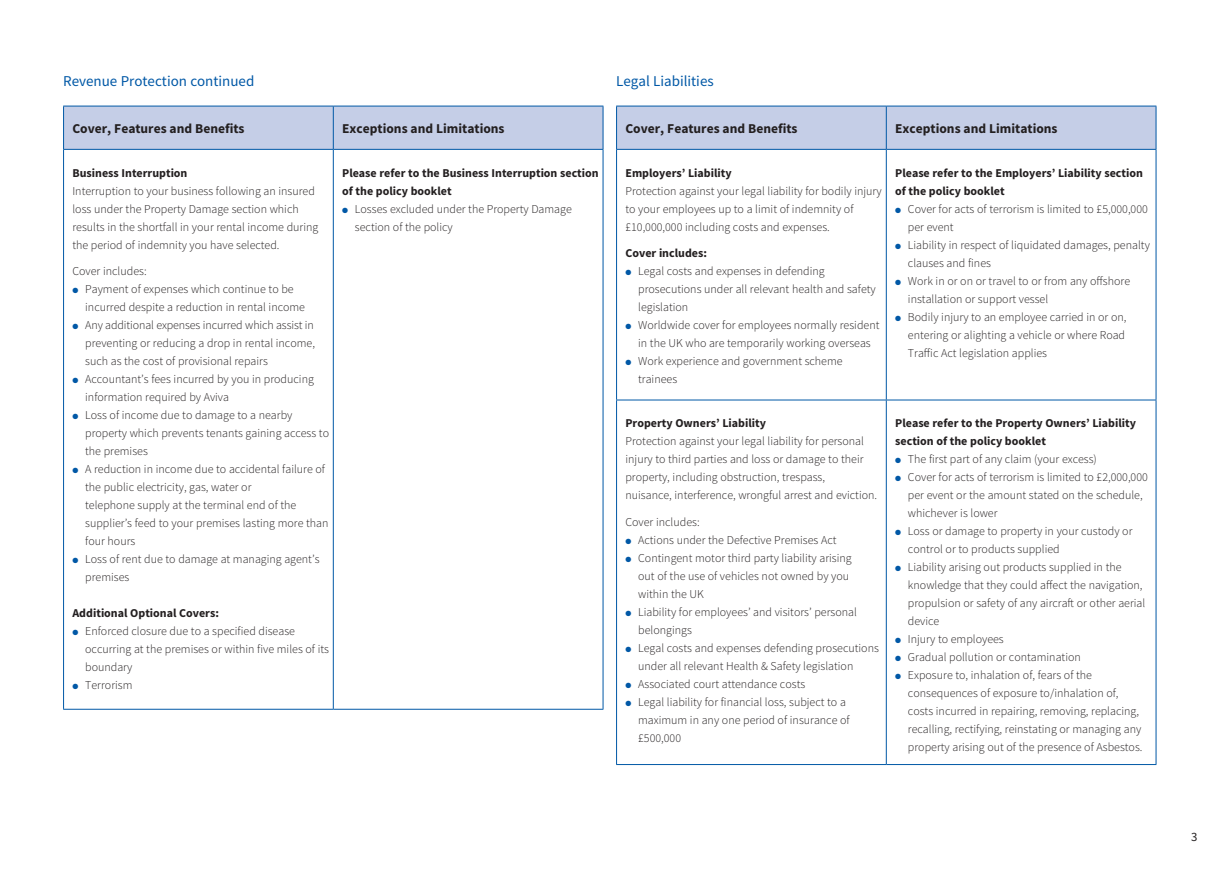
<style>
.page{position:relative;width:1226px;height:875px;background:#fff}
.page>*{position:absolute;margin:0;border:0;box-sizing:border-box;transform-origin:0 0}
.t1{font:15px "Source Sans Pro";color:#0158a6}
.t2{font:700 13.5px "Source Sans Pro";color:#231f20}
.t3{font:12.75px "Source Sans Pro";color:#231f20}
.t4{font:300 12px/18px "Source Sans Pro";color:#231f20}
.t5{font:700 12px/18px "Source Sans Pro";color:#231f20}
.s1{color:#0158a6}
</style>
<div class="page">
<div style="left:64px;top:107px;width:538px;height:42px;background:#c5cee7"></div>
<hr style="left:63px;top:106px;width:270px;height:1px;background:#0158a6">
<hr style="left:63px;top:106px;width:1px;height:43px;background:#0158a6">
<hr style="left:333px;top:106px;width:270px;height:1px;background:#0158a6">
<hr style="left:333px;top:106px;width:1px;height:43px;background:#0158a6">
<hr style="left:602px;top:106px;width:1px;height:43px;background:#0158a6">
<hr style="left:63px;top:149px;width:270px;height:1px;background:#0158a6">
<hr style="left:63px;top:150px;width:1px;height:559px;background:#0158a6">
<hr style="left:333px;top:149px;width:270px;height:1px;background:#0158a6">
<hr style="left:333px;top:150px;width:1px;height:559px;background:#0158a6">
<hr style="left:602px;top:150px;width:1px;height:559px;background:#0158a6">
<hr style="left:63px;top:709px;width:270px;height:1px;background:#0158a6">
<hr style="left:333px;top:709px;width:270px;height:1px;background:#0158a6">
<div style="left:617px;top:107px;width:538px;height:42px;background:#c5cee7"></div>
<hr style="left:616px;top:106px;width:270px;height:1px;background:#0158a6">
<hr style="left:616px;top:106px;width:1px;height:43px;background:#0158a6">
<hr style="left:886px;top:106px;width:270px;height:1px;background:#0158a6">
<hr style="left:886px;top:106px;width:1px;height:43px;background:#0158a6">
<hr style="left:1155px;top:106px;width:1px;height:43px;background:#0158a6">
<hr style="left:616px;top:149px;width:270px;height:1px;background:#0158a6">
<hr style="left:616px;top:150px;width:1px;height:250px;background:#0158a6">
<hr style="left:886px;top:149px;width:270px;height:1px;background:#0158a6">
<hr style="left:886px;top:150px;width:1px;height:250px;background:#0158a6">
<hr style="left:1155px;top:150px;width:1px;height:250px;background:#0158a6">
<hr style="left:616px;top:400px;width:270px;height:1px;background:#0158a6">
<hr style="left:616px;top:400px;width:1px;height:364px;background:#0158a6">
<hr style="left:886px;top:400px;width:270px;height:1px;background:#0158a6">
<hr style="left:886px;top:400px;width:1px;height:364px;background:#0158a6">
<hr style="left:1155px;top:400px;width:1px;height:364px;background:#0158a6">
<hr style="left:616px;top:764px;width:270px;height:1px;background:#0158a6">
<hr style="left:886px;top:764px;width:270px;height:1px;background:#0158a6">
<p class="t1" style="left:63px;top:71px;width:193px">Revenue Protection continued</p>
<p class="t2" style="left:72px;top:119px;width:174px">Cover, Features and Benefits</p>
<p class="t2" style="left:342px;top:119px;width:164px">Exceptions and Limitations</p>
<p class="t5" style="left:72px;top:164px;width:117px">Business Interruption</p>
<p class="t4" style="left:72px;top:182px;width:247px">Interruption to your business following an insured loss under the Property Damage section which results in the shortfall in your rental income during the period of indemnity you have selected.</p>
<p class="t4" style="left:72px;top:262px;width:76px">Cover includes:</p>
<p class="t4" style="left:85px;top:280px;width:221px;text-indent:-13px"><span class="s1">●</span> Payment of expenses which continue to be incurred despite a reduction in rental income</p>
<p class="t4" style="left:85px;top:316px;width:231px;text-align:justify;text-indent:-13px"><span class="s1">●</span> Any additional expenses incurred which assist in preventing or reducing a drop in rental income, such as the cost of provisional repairs</p>
<p class="t4" style="left:85px;top:370px;width:230px;text-indent:-13px"><span class="s1">●</span> Accountant’s fees incurred by you in producing information required by Aviva</p>
<p class="t4" style="left:85px;top:406px;width:245px;text-indent:-13px"><span class="s1">●</span> Loss of income due to damage to a nearby property which prevents tenants gaining access to the premises</p>
<p class="t4" style="left:85px;top:460px;width:245px;text-indent:-13px"><span class="s1">●</span> A reduction in income due to accidental failure of the public electricity, gas, water or<br>telephone supply at the terminal end of the supplier’s feed to your premises lasting more than four hours</p>
<p class="t4" style="left:85px;top:550px;width:236px;text-indent:-13px"><span class="s1">●</span> Loss of rent due to damage at managing agent’s premises</p>
<p class="t5" style="left:72px;top:604px;width:148px">Additional Optional Covers:</p>
<p class="t4" style="left:85px;top:622px;width:245px;text-indent:-13px"><span class="s1">●</span> Enforced closure due to a specified disease occurring at the premises or within five miles of its boundary</p>
<p class="t4" style="left:72px;top:676px;width:62px"><span class="s1">●</span> Terrorism</p>
<p class="t5" style="left:342px;top:164px;width:258px">Please refer to the Business Interruption section of the policy booklet</p>
<p class="t4" style="left:355px;top:200px;width:218px;text-indent:-13px"><span class="s1">●</span> Losses excluded under the Property Damage section of the policy</p>
<p class="t1" style="left:616px;top:71px;width:99px">Legal Liabilities</p>
<p class="t2" style="left:625px;top:119px;width:174px">Cover, Features and Benefits</p>
<p class="t2" style="left:895px;top:119px;width:164px">Exceptions and Limitations</p>
<p class="t5" style="left:625px;top:164px;width:108px">Employers’ Liability</p>
<p class="t4" style="left:625px;top:182px;width:258px">Protection against your legal liability for bodily injury to your employees up to a limit of indemnity of £10,000,000 including costs and expenses.</p>
<p class="t5" style="left:625px;top:244px;width:83px">Cover includes:</p>
<p class="t4" style="left:638px;top:262px;width:239px;text-indent:-13px"><span class="s1">●</span> Legal costs and expenses in defending prosecutions under all relevant health and safety legislation</p>
<p class="t4" style="left:625px;top:316px;width:255px;text-align:center"><span class="s1">●</span> Worldwide cover for employees normally resident in the UK who are temporarily working overseas</p>
<p class="t4" style="left:638px;top:352px;width:206px;text-indent:-13px"><span class="s1">●</span> Work experience and government scheme trainees</p>
<p class="t5" style="left:895px;top:164px;width:249px">Please refer to the Employers’ Liability section of the policy booklet</p>
<p class="t4" style="left:908px;top:200px;width:241px;text-indent:-13px"><span class="s1">●</span> Cover for acts of terrorism is limited to £5,000,000 per event</p>
<p class="t4" style="left:908px;top:236px;width:243px;text-indent:-13px"><span class="s1">●</span> Liability in respect of liquidated damages, penalty clauses and fines</p>
<p class="t4" style="left:908px;top:272px;width:224px;text-indent:-13px"><span class="s1">●</span> Work in or on or travel to or from any offshore installation or support vessel</p>
<p class="t4" style="left:908px;top:308px;width:220px;text-align:justify;text-indent:-13px"><span class="s1">●</span> Bodily injury to an employee carried in or on, entering or alighting a vehicle or where Road Traffic Act legislation applies</p>
<p class="t5" style="left:625px;top:414px;width:142px">Property Owners’ Liability</p>
<p class="t4" style="left:625px;top:432px;width:253px">Protection against your legal liability for personal injury to third parties and loss or damage to their property, including obstruction, trespass,<br>nuisance, interference, wrongful arrest and eviction.</p>
<p class="t4" style="left:625px;top:513px;width:76px">Cover includes:</p>
<p class="t4" style="left:625px;top:531px;width:213px"><span class="s1">●</span> Actions under the Defective Premises Act</p>
<p class="t4" style="left:638px;top:549px;width:215px;text-indent:-13px"><span class="s1">●</span> Contingent motor third party liability arising out of the use of vehicles not owned by you within the UK</p>
<p class="t4" style="left:638px;top:603px;width:220px;text-indent:-13px"><span class="s1">●</span> Liability for employees’ and visitors’ personal belongings</p>
<p class="t4" style="left:638px;top:639px;width:242px;text-indent:-13px"><span class="s1">●</span> Legal costs and expenses defending prosecutions under all relevant Health &amp; Safety legislation</p>
<p class="t4" style="left:625px;top:675px;width:181px"><span class="s1">●</span> Associated court attendance costs</p>
<p class="t4" style="left:638px;top:693px;width:213px;text-indent:-13px"><span class="s1">●</span> Legal liability for financial loss, subject to a maximum in any one period of insurance of £500,000</p>
<p class="t5" style="left:895px;top:414px;width:242px">Please refer to the Property Owners’ Liability section of the policy booklet</p>
<p class="t4" style="left:895px;top:450px;width:203px"><span class="s1">●</span> The first part of any claim (your excess)</p>
<p class="t4" style="left:908px;top:468px;width:241px;text-indent:-13px"><span class="s1">●</span> Cover for acts of terrorism is limited to £2,000,000 per event or the amount stated on the schedule, whichever is lower</p>
<p class="t4" style="left:908px;top:522px;width:226px;text-indent:-13px"><span class="s1">●</span> Loss or damage to property in your custody or control or to products supplied</p>
<p class="t4" style="left:908px;top:558px;width:239px;text-indent:-13px"><span class="s1">●</span> Liability arising out products supplied in the knowledge that they could affect the navigation, propulsion or safety of any aircraft or other aerial device</p>
<p class="t4" style="left:895px;top:630px;width:110px"><span class="s1">●</span> Injury to employees</p>
<p class="t4" style="left:895px;top:648px;width:187px"><span class="s1">●</span> Gradual pollution or contamination</p>
<p class="t4" style="left:908px;top:666px;width:236px;text-indent:-13px"><span class="s1">●</span> Exposure to, inhalation of, fears of the consequences of exposure to/inhalation of, costs incurred in repairing, removing, replacing, recalling, rectifying, reinstating or managing any property arising out of the presence of Asbestos.</p>
<p class="t3" style="left:1191px;top:829px;width:8px">3</p>
</div>
